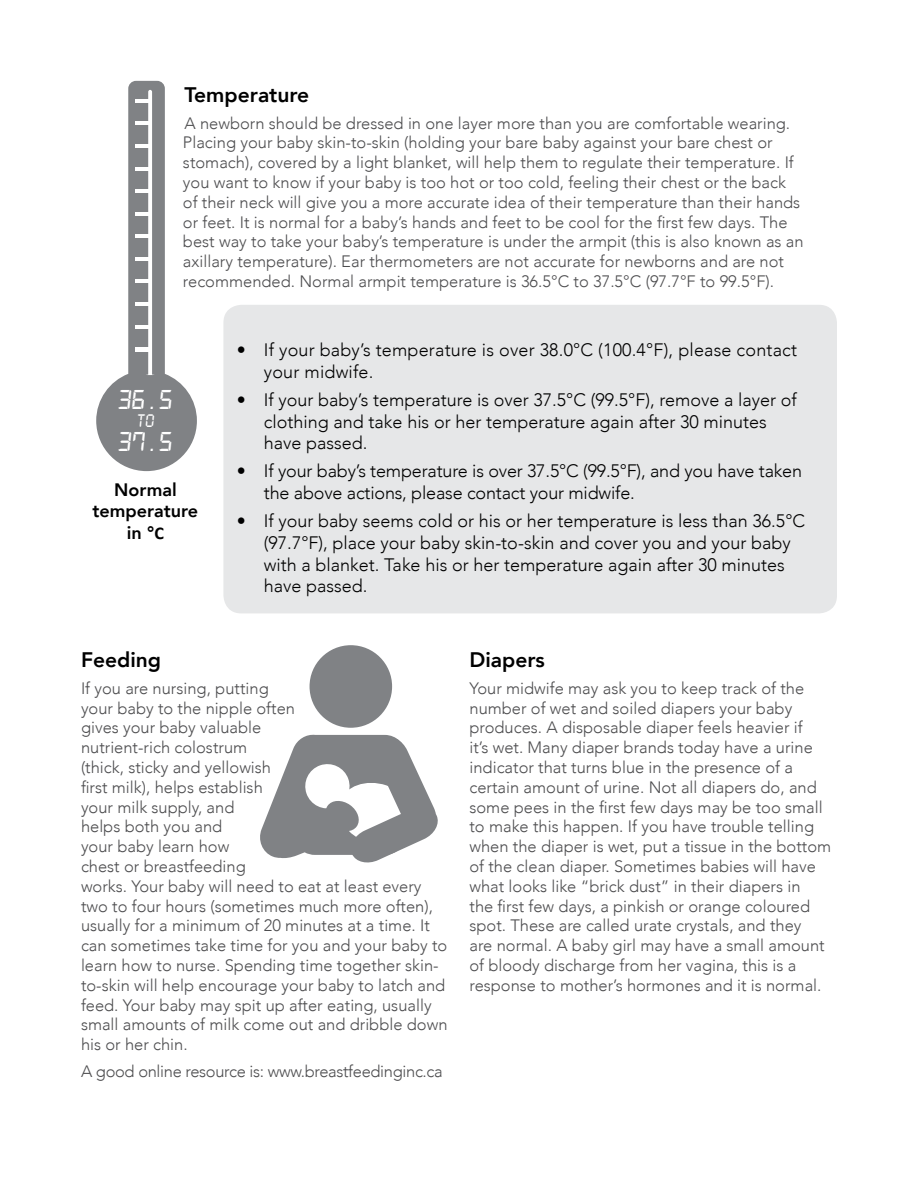
<style>
.page{position:relative;width:918px;height:1188px;background:#fff}
.page>*{position:absolute;margin:0;border:0;box-sizing:border-box;transform-origin:0 0}
.t1{font:italic 29.1px "Digital 7 Mono";color:#fff}
.t2{font:800 21px "Avenir";color:#000}
.t3{font:italic 19.35px "Digital 7 Mono";color:#fff}
.t4{font:300 18px/21.6px "Avenir";color:#000}
.t5{font:800 18px/21.6px "Avenir";color:#000;text-align:center}
.t6{font:300 16.5px/19.8px "Avenir";color:#4d4d4f}
.t7{font:300 16.5px "Avenir";letter-spacing:-.02em;color:#4d4d4f}
.s1{font-family:"Calibri";font-weight:700}
</style>
<div class="page">
<div style="left:223px;top:305px;width:614px;height:308px;background:#e6e7e8;border-radius:18px"></div>
<div style="left:310px;top:645px;width:82px;height:83px;background:#808285;border-radius:50%"></div>
<svg style="left:260px;top:734px;width:178px;height:129px"></svg>
<svg style="left:96px;top:81px;width:101px;height:390px"></svg>
<p class="t2" style="left:184px;top:76px;width:126px">Temperature</p>
<p class="t6" style="left:183px;top:113px;width:622px">A newborn should be dressed in one layer more than you are comfortable wearing.<br>Placing your baby skin-to-skin (holding your bare baby against your bare chest or stomach), covered by a light blanket, will help them to regulate their temperature. If you want to know if your baby is too hot or too cold, feeling their chest or the back of their neck will give you a more accurate idea of their temperature than their hands or feet. It is normal for a baby’s hands and feet to be cool for the first few days. The best way to take your baby’s temperature is under the armpit (this is also known as an axillary temperature). Ear thermometers are not accurate for newborns and are not recommended. Normal armpit temperature is 36.5°C to 37.5°C (97.7°F to 99.5°F).</p>
<h1 class="t1" style="left:118px;top:387px;width:56px">36.5</h1>
<p class="t3" style="left:136px;top:413px;width:20px">to</p>
<h1 class="t1" style="left:118px;top:429px;width:56px">37.5</h1>
<p class="t5" style="left:93px;top:478px;width:107px">Normal temperature in °<span class="s1">C</span></p>
<p class="t4" style="left:264px;top:339px;width:535px;text-indent:-27px">• If your baby’s temperature is over 38.0°C (100.4°F), please contact your midwife.</p>
<p class="t4" style="left:264px;top:389px;width:534px;text-indent:-27px">• If your baby’s temperature is over 37.5°C (99.5°F), remove a layer of clothing and take his or her temperature again after 30 minutes have passed.</p>
<p class="t4" style="left:264px;top:461px;width:540px;text-indent:-27px">• If your baby’s temperature is over 37.5°C (99.5°F), and you have taken the above actions, please contact your midwife.</p>
<p class="t4" style="left:264px;top:510px;width:543px;text-indent:-27px">• If your baby seems cold or his or her temperature is less than 36.5°C (97.7°F), place your baby skin-to-skin and cover you and your baby with a blanket. Take his or her temperature again after 30 minutes have passed.</p>
<p class="t2" style="left:81px;top:641px;width:82px">Feeding</p>
<p class="t6" style="left:81px;top:678px;width:368px">If you are nursing, putting<br>your baby to the nipple often<br>gives your baby valuable<br>nutrient-rich colostrum<br>(thick, sticky and yellowish<br>first milk), helps establish<br>your milk supply, and<br>helps both you and<br>your baby learn how<br>chest or breastfeeding<br>works. Your baby will need to eat at least every two to four hours (sometimes much more often), usually for a minimum of 20 minutes at a time. It can sometimes take time for you and your baby to learn how to nurse. Spending time together skin&shy;to-skin will help encourage your baby to latch and feed. Your baby may spit up after eating, usually small amounts of milk come out and dribble down his or her chin.</p>
<p class="t7" style="left:81px;top:1061px;width:363px">A good online resource is: www.breastfeedinginc.ca</p>
<p class="t2" style="left:470px;top:641px;width:77px">Diapers</p>
<p class="t6" style="left:470px;top:678px;width:363px">Your midwife may ask you to keep track of the number of wet and soiled diapers your baby produces. A disposable diaper feels heavier if<br>it’s wet. Many diaper brands today have a urine indicator that turns blue in the presence of a certain amount of urine. Not all diapers do, and some pees in the first few days may be too small to make this happen. If you have trouble telling when the diaper is wet, put a tissue in the bottom of the clean diaper. Sometimes babies will have what looks like “brick dust” in their diapers in<br>the first few days, a pinkish or orange coloured spot. These are called urate crystals, and they<br>are normal. A baby girl may have a small amount of bloody discharge from her vagina, this is a response to mother’s hormones and it is normal.</p>
</div>
